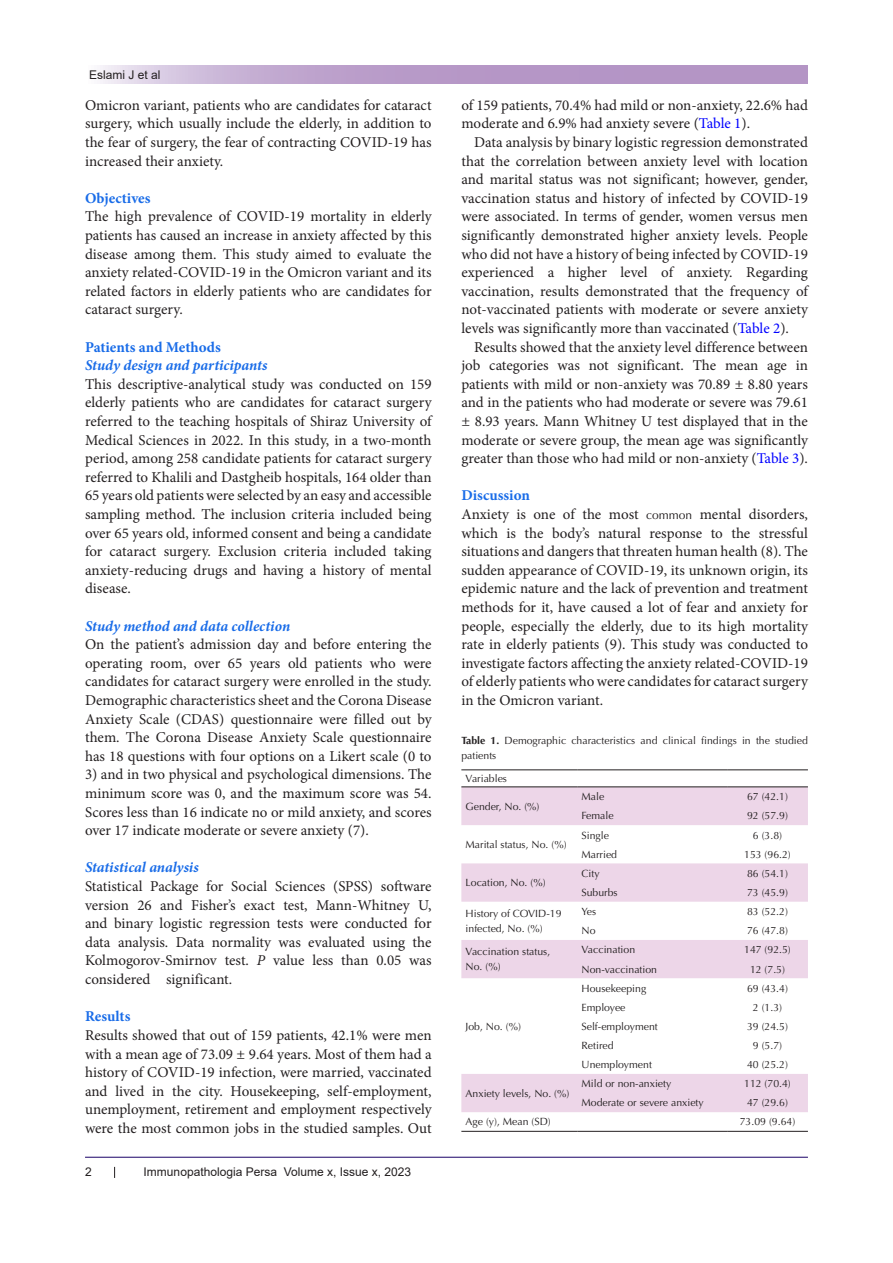
<style>
.page{position:relative;width:893px;height:1263px;background:#fff}
.page>*{position:absolute;margin:0;border:0;box-sizing:border-box;transform-origin:0 0}
.Default{font:15px/18.6px "Minion Pro";color:#231f20;text-align:justify}
.t1{font:italic 700 15px "Minion Pro";letter-spacing:-.005em;color:#196ce8}
.t2{font:700 15px "Minion Pro";color:#196ce8}
.t3{font:12px "Arial";color:#231f20}
.t4{font:10.5px/15px "Optima LT Std";color:#231f20}
.s1{font-style:italic}
.s2{color:#00f}
.s3{font-family:"Optima LT Std";font-size:12px}
.s4{font-weight:700}
</style>
<div class="page">
<svg style="left:100px;top:66px;width:708px;height:18px;background:#bea3cd"></svg>
<hr style="left:85px;top:1157px;width:723px;height:1px;background:#190066">
<svg style="left:461px;top:787px;width:347px;height:325px"></svg>
<hr style="left:461px;top:769px;width:116px;height:1px;background:#231f20">
<hr style="left:577px;top:769px;width:150px;height:1px;background:#231f20">
<hr style="left:727px;top:769px;width:81px;height:1px;background:#231f20">
<hr style="left:461px;top:786px;width:116px;height:1px;background:#231f20">
<hr style="left:577px;top:786px;width:150px;height:1px;background:#231f20">
<hr style="left:727px;top:786px;width:81px;height:1px;background:#231f20">
<hr style="left:461px;top:1131px;width:116px;height:1px;background:#231f20">
<hr style="left:577px;top:1131px;width:150px;height:1px;background:#231f20">
<hr style="left:727px;top:1131px;width:81px;height:1px;background:#231f20">
<p class="t3" style="left:89px;top:66px;width:73px">Eslami J et al</p>
<p class="Default" style="left:85px;top:96px;width:348px">Omicron variant, patients who are candidates for cataract surgery, which usually include the elderly, in addition to the fear of surgery, the fear of contracting COVID-19 has increased their anxiety.</p>
<p class="t2" style="left:85px;top:187px;width:67px">Objectives</p>
<p class="Default" style="left:85px;top:207px;width:348px">The high prevalence of COVID-19 mortality in elderly patients has caused an increase in anxiety affected by this disease among them. This study aimed to evaluate the anxiety related-COVID-19 in the Omicron variant and its related factors in elderly patients who are candidates for cataract surgery.</p>
<p class="t2" style="left:85px;top:336px;width:137px">Patients and Methods</p>
<p class="t1" style="left:85px;top:355px;width:184px">Study design and participants</p>
<p class="Default" style="left:85px;top:375px;width:348px">This descriptive-analytical study was conducted on 159 elderly patients who are candidates for cataract surgery referred to the teaching hospitals of Shiraz University of Medical Sciences in 2022. In this study, in a two-month period, among 258 candidate patients for cataract surgery referred to Khalili and Dastgheib hospitals, 164 older than 65 years old patients were selected by an easy and accessible sampling method. The inclusion criteria included being over 65 years old, informed consent and being a candidate for cataract surgery. Exclusion criteria included taking anxiety-reducing drugs and having a history of mental disease.</p>
<p class="t1" style="left:85px;top:615px;width:207px">Study method and data collection</p>
<p class="Default" style="left:85px;top:635px;width:348px">On the patient’s admission day and before entering the operating room, over 65 years old patients who were candidates for cataract surgery were enrolled in the study.<br>Demographic characteristics sheet and the Corona Disease Anxiety Scale (CDAS) questionnaire were filled out by them. The Corona Disease Anxiety Scale questionnaire has 18 questions with four options on a Likert scale (0 to</p>
<p class="Default" style="left:85px;top:765px;width:348px">3) and in two physical and psychological dimensions. The minimum score was 0, and the maximum score was 54.<br>Scores less than 16 indicate no or mild anxiety, and scores over 17 indicate moderate or severe anxiety (7).</p>
<p class="t1" style="left:85px;top:857px;width:115px">Statistical analysis</p>
<p class="Default" style="left:85px;top:877px;width:348px">Statistical Package for Social Sciences (SPSS) software version 26 and Fisher’s exact test, Mann-Whitney U, and binary logistic regression tests were conducted for data analysis. Data normality was evaluated using the Kolmogorov-Smirnov test. <span class="s1">P</span> value less than 0.05 was considered significant.</p>
<p class="t2" style="left:85px;top:1006px;width:47px">Results</p>
<p class="Default" style="left:85px;top:1026px;width:348px">Results showed that out of 159 patients, 42.1% were men with a mean age of 73.09 ± 9.64 years. Most of them had a history of COVID-19 infection, were married, vaccinated and lived in the city. Housekeeping, self-employment, unemployment, retirement and employment respectively were the most common jobs in the studied samples. Out</p>
<p class="t3" style="left:85px;top:1163px;width:8px">2</p>
<p class="t3" style="left:144px;top:1163px;width:269px">Immunopathologia Persa Volume x, Issue x, 2023</p>
<p class="Default" style="left:461px;top:96px;width:348px">of 159 patients, 70.4% had mild or non-anxiety, 22.6% had moderate and 6.9% had anxiety severe (<span class="s2">Table 1</span>).</p>
<p class="Default" style="left:461px;top:133px;width:348px;text-indent:13px">Data analysis by binary logistic regression demonstrated that the correlation between anxiety level with location and marital status was not significant; however, gender, vaccination status and history of infected by COVID-19 were associated. In terms of gender, women versus men significantly demonstrated higher anxiety levels. People who did not have a history of being infected by COVID-19 experienced a higher level of anxiety. Regarding vaccination, results demonstrated that the frequency of not-vaccinated patients with moderate or severe anxiety levels was significantly more than vaccinated (<span class="s2">Table 2</span>).</p>
<p class="Default" style="left:461px;top:338px;width:348px;text-indent:13px">Results showed that the anxiety level difference between job categories was not significant. The mean age in patients with mild or non-anxiety was 70.89 ± 8.80 years and in the patients who had moderate or severe was 79.61 ± 8.93 years. Mann Whitney U test displayed that in the moderate or severe group, the mean age was significantly greater than those who had mild or non-anxiety (<span class="s2">Table 3</span>).</p>
<p class="t2" style="left:461px;top:485px;width:70px">Discussion</p>
<p class="Default" style="left:461px;top:505px;width:348px">Anxiety is one of the most <span class="s3">common</span> mental disorders, which is the body’s natural response to the stressful situations and dangers that threaten human health (8). The sudden appearance of COVID-19, its unknown origin, its epidemic nature and the lack of prevention and treatment methods for it, have caused a lot of fear and anxiety for people, especially the elderly, due to its high mortality rate in elderly patients (9). This study was conducted to investigate factors affecting the anxiety related-COVID-19 of elderly patients who were candidates for cataract surgery in the Omicron variant.</p>
<p class="t4" style="left:461px;top:733px;width:348px"><span class="s4">Table 1.</span> Demographic characteristics and clinical findings in the studied patients</p>
<p class="t4" style="left:466px;top:771px;width:43px">Variables</p>
<p class="t4" style="left:466px;top:799px;width:75px">Gender, No. (%)</p>
<p class="t4" style="left:581px;top:789px;width:24px">Male</p>
<p class="t4" style="left:747px;top:789px;width:42px">67 (42.1)</p>
<p class="t4" style="left:581px;top:808px;width:34px">Female</p>
<p class="t4" style="left:747px;top:808px;width:42px">92 (57.9)</p>
<p class="t4" style="left:466px;top:837px;width:102px">Marital status, No. (%)</p>
<p class="t4" style="left:466px;top:875px;width:81px">Location, No. (%)</p>
<p class="t4" style="left:581px;top:828px;width:29px">Single</p>
<p class="t4" style="left:753px;top:828px;width:31px">6 (3.8)</p>
<p class="t4" style="left:581px;top:847px;width:37px">Married</p>
<p class="t4" style="left:744px;top:847px;width:48px">153 (96.2)</p>
<p class="t4" style="left:581px;top:866px;width:20px">City</p>
<p class="t4" style="left:747px;top:866px;width:42px">86 (54.1)</p>
<p class="t4" style="left:581px;top:885px;width:38px">Suburbs</p>
<p class="t4" style="left:747px;top:885px;width:42px">73 (45.9)</p>
<p class="t4" style="left:466px;top:906px;width:97px">History of COVID-19 infected, No. (%)</p>
<p class="t4" style="left:581px;top:904px;width:16px">Yes</p>
<p class="t4" style="left:747px;top:904px;width:42px">83 (52.2)</p>
<p class="t4" style="left:581px;top:923px;width:16px">No</p>
<p class="t4" style="left:747px;top:923px;width:42px">76 (47.8)</p>
<p class="t4" style="left:466px;top:944px;width:86px">Vaccination status,<br>No. (%)</p>
<p class="t4" style="left:581px;top:942px;width:55px">Vaccination</p>
<p class="t4" style="left:744px;top:942px;width:48px">147 (92.5)</p>
<p class="t4" style="left:581px;top:961px;width:77px">Non-vaccination</p>
<p class="t4" style="left:750px;top:961px;width:37px">12 (7.5)</p>
<p class="t4" style="left:466px;top:1019px;width:57px">Job, No. (%)</p>
<p class="t4" style="left:466px;top:1086px;width:105px">Anxiety levels, No. (%)</p>
<p class="t4" style="left:581px;top:981px;width:66px">Housekeeping</p>
<p class="t4" style="left:747px;top:981px;width:42px">69 (43.4)</p>
<p class="t4" style="left:581px;top:1000px;width:46px">Employee</p>
<p class="t4" style="left:753px;top:1000px;width:31px">2 (1.3)</p>
<p class="t4" style="left:581px;top:1019px;width:78px">Self-employment</p>
<p class="t4" style="left:747px;top:1019px;width:42px">39 (24.5)</p>
<p class="t4" style="left:581px;top:1038px;width:34px">Retired</p>
<p class="t4" style="left:753px;top:1038px;width:31px">9 (5.7)</p>
<p class="t4" style="left:581px;top:1057px;width:72px">Unemployment</p>
<p class="t4" style="left:747px;top:1057px;width:42px">40 (25.2)</p>
<p class="t4" style="left:581px;top:1076px;width:91px">Mild or non-anxiety</p>
<p class="t4" style="left:744px;top:1076px;width:48px">112 (70.4)</p>
<p class="t4" style="left:581px;top:1095px;width:124px">Moderate or severe anxiety</p>
<p class="t4" style="left:747px;top:1095px;width:42px">47 (29.6)</p>
<p class="t4" style="left:466px;top:1114px;width:87px">Age (y), Mean (SD)</p>
<p class="t4" style="left:740px;top:1114px;width:57px">73.09 (9.64)</p>
</div>
